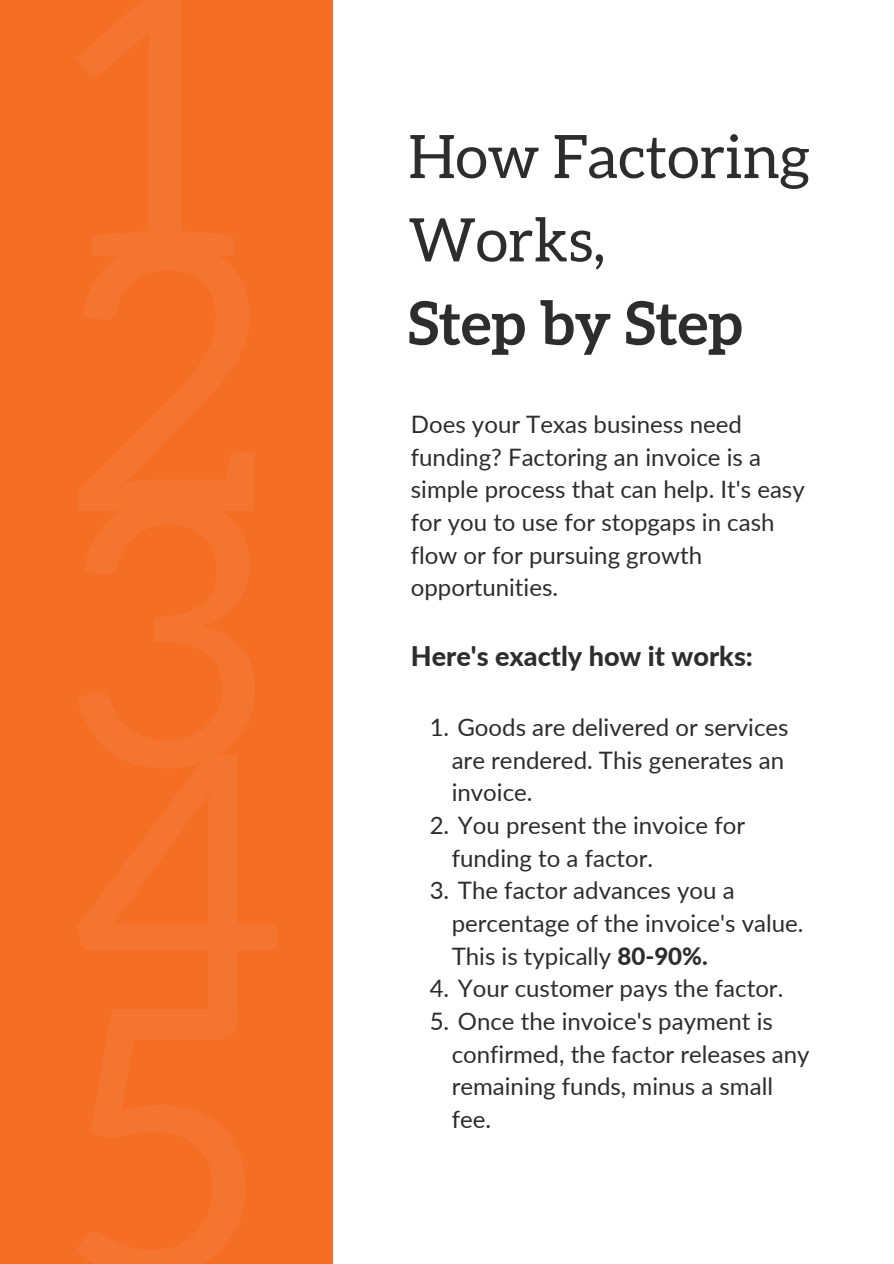
<style>
.page{position:relative;width:894px;height:1264px;background:#fff}
.page>*{position:absolute;margin:0;border:0;box-sizing:border-box;transform-origin:0 0}
.t1{font:60px/83.2px "Aleo";color:#2d2d2d}
.t2{font:700 60px "Aleo";color:#2d2d2d}
.t3{font:800 27px "Lato";color:#2d2d2d}
.t4{font:24px/32.7px "Lato";color:#2d2d2d}
.s1{font-weight:800}
</style>
<div class="page">
<div style="left:0;top:0;width:332px;height:1263px;background:#f46e23"></div>
<h1 class="t1" style="left:408px;top:114px;width:403px">How Factoring<br>Works,</h1>
<h1 class="t2" style="left:408px;top:288px;width:335px">Step by Step</h1>
<p class="t4" style="left:410px;top:407px;width:395px">Does your Texas business need funding? Factoring an invoice is a simple process that can help. It's easy for you to use for stopgaps in cash flow or for pursuing growth opportunities.</p>
<p class="t3" style="left:410px;top:636px;width:343px">Here's exactly how it works:</p>
<p class="t4" style="left:451px;top:710px;width:338px;text-indent:-22px">1. Goods are delivered or services are rendered. This generates an invoice.</p>
<p class="t4" style="left:451px;top:808px;width:295px;text-indent:-22px">2. You present the invoice for funding to a factor.</p>
<p class="t4" style="left:451px;top:873px;width:353px;text-indent:-22px">3. The factor advances you a percentage of the invoice's value.<br>This is typically <span class="s1">80-90%.</span></p>
<p class="t4" style="left:429px;top:971px;width:355px">4. Your customer pays the factor.</p>
<p class="t4" style="left:451px;top:1004px;width:359px;text-indent:-22px">5. Once the invoice's payment is confirmed, the factor releases any remaining funds, minus a small fee.</p>
</div>
